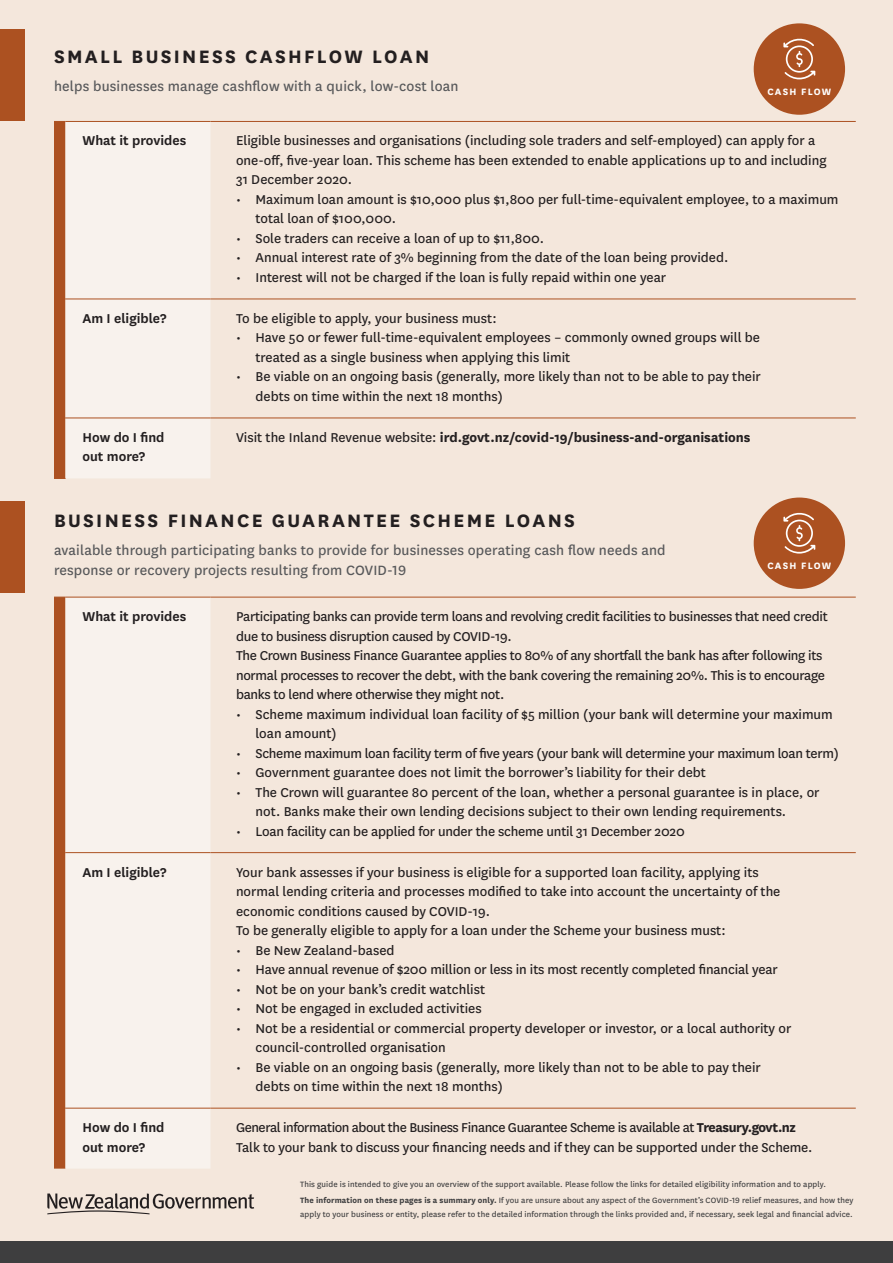
<style>
.page{position:relative;width:893px;height:1263px;background:#f4e7dc}
.page>*{position:absolute;margin:0;border:0;box-sizing:border-box;transform-origin:0 0}
.t1{font:700 21px "National";letter-spacing:.11em;color:#231f20}
.Text{font:15.75px/19.5px "National";letter-spacing:.01em;color:#57585a}
.t2{font:15px/19.5px "National";color:#231f20}
.t3{font:15px/19.5px "National";letter-spacing:-.02em;color:#231f20}
.t4{font:600 15px/19.5px "National";color:#231f20}
.t5{font:15px "National";letter-spacing:-.03em;color:#231f20}
.t6{font:700 15px "National";color:#231f20}
.t7{font:700 10.8px "National";letter-spacing:.11em;color:#fff}
.t8{font:9px/13.5px "National";letter-spacing:.01em;color:#3e3e3f}
.s1{font-weight:400}
.s2{font-weight:700}
</style>
<div class="page">
<div style="left:0;top:1241px;width:893px;height:22px;background:#3e3e3f"></div>
<svg style="left:47px;top:1193px;width:207px;height:21px"></svg>
<div style="left:65px;top:122px;width:145px;height:356px;background:#f8f2ed"></div>
<hr style="left:65px;top:121px;width:145px;height:1px;background:#ac5121">
<hr style="left:210px;top:121px;width:646px;height:1px;background:#ac5121">
<hr style="left:65px;top:299px;width:145px;height:1px;background:#ac5121">
<hr style="left:210px;top:299px;width:646px;height:1px;background:#ac5121">
<hr style="left:65px;top:418px;width:145px;height:1px;background:#ac5121">
<hr style="left:210px;top:418px;width:646px;height:1px;background:#ac5121">
<div style="left:54px;top:121px;width:11px;height:358px;background:#ac5121"></div>
<div style="left:0;top:502px;width:24px;height:91px;background:#ac5121"></div>
<div style="left:0;top:30px;width:24px;height:91px;background:#ac5121"></div>
<div style="left:65px;top:598px;width:145px;height:570px;background:#f8f2ed"></div>
<hr style="left:65px;top:597px;width:145px;height:1px;background:#ac5121">
<hr style="left:210px;top:597px;width:646px;height:1px;background:#ac5121">
<hr style="left:65px;top:852px;width:145px;height:1px;background:#ac5121">
<hr style="left:210px;top:852px;width:646px;height:1px;background:#ac5121">
<hr style="left:65px;top:1108px;width:145px;height:1px;background:#ac5121">
<hr style="left:210px;top:1108px;width:646px;height:1px;background:#ac5121">
<div style="left:54px;top:597px;width:11px;height:571px;background:#ac5121"></div>
<div style="left:754px;top:497px;width:91px;height:92px;background:#ac5121;border-radius:50%"></div>
<svg style="left:783px;top:512px;width:32px;height:42px"></svg>
<div style="left:754px;top:23px;width:91px;height:92px;background:#ac5121;border-radius:50%"></div>
<svg style="left:783px;top:38px;width:32px;height:42px"></svg>
<p class="t1" style="left:54px;top:42px;width:377px">SMALL BUSINESS CASHFLOW LOAN</p>
<p class="Text" style="left:54px;top:75px;width:406px">helps businesses manage cashflow with a quick, low-cost loan</p>
<p class="t7" style="left:767px;top:84px;width:65px">CASH FLOW</p>
<p class="t4" style="left:82px;top:130px;width:105px">What it provides</p>
<p class="t2" style="left:236px;top:130px;width:592px">Eligible businesses and organisations (including sole traders and self-employed) can apply for a one-off, five-year loan. This scheme has been extended to enable applications up to and including<br>31 December 2020.</p>
<p class="t2" style="left:255px;top:189px;width:585px;text-indent:-20px">• Maximum loan amount is $10,000 plus $1,800 per full-time-equivalent employee, to a maximum total loan of $100,000.</p>
<p class="t2" style="left:236px;top:228px;width:310px">• Sole traders can receive a loan of up to $11,800.</p>
<p class="t2" style="left:236px;top:247px;width:494px">• Annual interest rate of 3% beginning from the date of the loan being provided.</p>
<p class="t2" style="left:236px;top:267px;width:432px">• Interest will not be charged if the loan is fully repaid within one year</p>
<p class="t4" style="left:82px;top:308px;width:85px">Am I eligible?</p>
<p class="t2" style="left:236px;top:308px;width:262px">To be eligible to apply, your business must:</p>
<p class="t2" style="left:255px;top:327px;width:506px;text-indent:-20px">• Have 50 or fewer full-time-equivalent employees – commonly owned groups will be treated as a single business when applying this limit</p>
<p class="t2" style="left:255px;top:366px;width:507px;text-indent:-20px">• Be viable on an ongoing basis (generally, more likely than not to be able to pay their debts on time within the next 18 months)</p>
<p class="t4" style="left:82px;top:427px;width:84px">How do I find out more?</p>
<p class="t6" style="left:236px;top:427px;width:516px"><span class="s1">Visit the Inland Revenue website:</span> ird.govt.nz/covid-19/business-and-organisations</p>
<p class="t1" style="left:54px;top:506px;width:522px">BUSINESS FINANCE GUARANTEE SCHEME LOANS</p>
<p class="Text" style="left:54px;top:540px;width:613px">available through participating banks to provide for businesses operating cash flow needs and response or recovery projects resulting from COVID-19</p>
<p class="t7" style="left:767px;top:558px;width:65px">CASH FLOW</p>
<p class="t4" style="left:82px;top:606px;width:105px">What it provides</p>
<p class="t3" style="left:236px;top:606px;width:593px">Participating banks can provide term loans and revolving credit facilities to businesses that need credit due to business disruption caused by COVID-19.</p>
<p class="t3" style="left:236px;top:645px;width:590px">The Crown Business Finance Guarantee applies to 80% of any shortfall the bank has after following its normal processes to recover the debt, with the bank covering the remaining 20%. This is to encourage banks to lend where otherwise they might not.</p>
<p class="t2" style="left:255px;top:703px;width:579px;text-indent:-20px">• Scheme maximum individual loan facility of $5 million (your bank will determine your maximum loan amount)</p>
<p class="t3" style="left:236px;top:742px;width:604px">• Scheme maximum loan facility term of five years (your bank will determine your maximum loan term)</p>
<p class="t2" style="left:236px;top:762px;width:471px">• Government guarantee does not limit the borrower’s liability for their debt</p>
<p class="t2" style="left:255px;top:781px;width:566px;text-indent:-20px">• The Crown will guarantee 80 percent of the loan, whether a personal guarantee is in place, or not. Banks make their own lending decisions subject to their own lending requirements.</p>
<p class="t2" style="left:236px;top:820px;width:450px">• Loan facility can be applied for under the scheme until 31 December 2020</p>
<p class="t4" style="left:82px;top:861px;width:85px">Am I eligible?</p>
<p class="t2" style="left:236px;top:861px;width:546px">Your bank assesses if your business is eligible for a supported loan facility, applying its normal lending criteria and processes modified to take into account the uncertainty of the economic conditions caused by COVID-19.</p>
<p class="t2" style="left:236px;top:920px;width:491px">To be generally eligible to apply for a loan under the Scheme your business must:</p>
<p class="t2" style="left:236px;top:939px;width:160px">• Be New Zealand-based</p>
<p class="t2" style="left:236px;top:959px;width:543px">• Have annual revenue of $200 million or less in its most recently completed financial year</p>
<p class="t2" style="left:236px;top:978px;width:251px">• Not be on your bank’s credit watchlist</p>
<p class="t2" style="left:236px;top:998px;width:247px">• Not be engaged in excluded activities</p>
<p class="t2" style="left:255px;top:1017px;width:537px;text-indent:-20px">• Not be a residential or commercial property developer or investor, or a local authority or council-controlled organisation</p>
<p class="t2" style="left:255px;top:1056px;width:507px;text-indent:-20px">• Be viable on an ongoing basis (generally, more likely than not to be able to pay their debts on time within the next 18 months)</p>
<p class="t4" style="left:82px;top:1117px;width:84px">How do I find out more?</p>
<p class="t5" style="left:236px;top:1117px;width:561px">General information about the Business Finance Guarantee Scheme is available at <span class="s2">Treasury.govt.nz</span></p>
<p class="t2" style="left:236px;top:1136px;width:578px">Talk to your bank to discuss your financing needs and if they can be supported under the Scheme.</p>
<p class="t8" style="left:300px;top:1177px;width:527px">This guide is intended to give you an overview of the support available. Please follow the links for detailed eligibility information and to apply.</p>
<p class="t8" style="left:300px;top:1193px;width:555px"><span class="s2">The information on these pages is a summary only.</span> If you are unsure about any aspect of the Government’s COVID-19 relief measures, and how they apply to your business or entity, please refer to the detailed information through the links provided and, if necessary, seek legal and financial advice.</p>
</div>
